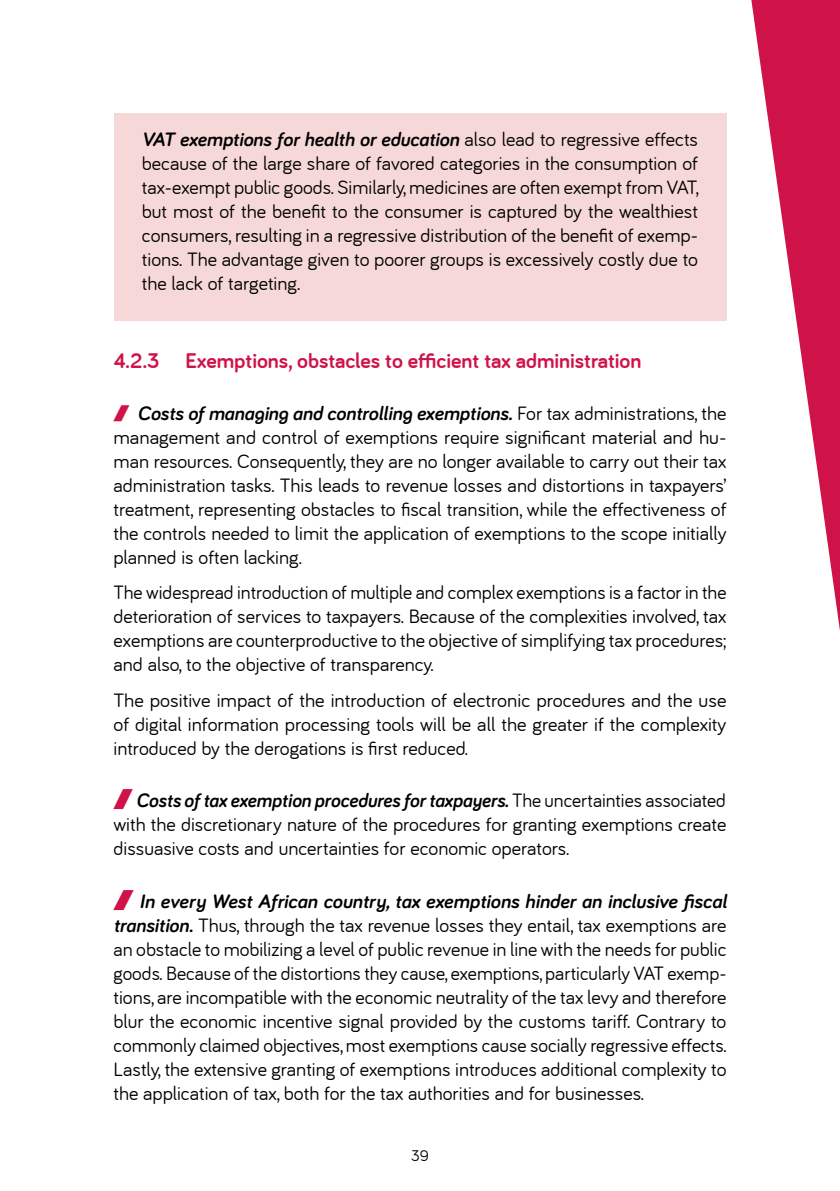
<style>
.page{position:relative;width:840px;height:1191px;background:#fff}
.page>*{position:absolute;margin:0;border:0;box-sizing:border-box;transform-origin:0 0}
.t1{font:700 22px "Bariol";color:#cf1348}
.t2{font:20px/24px "Bariol";color:#000;text-align:justify}
.t3{font:16px "Bariol";color:#000}
.s1{font-weight:700;font-style:italic}
</style>
<div class="page">
<div style="left:113px;top:113px;width:613px;height:207px;background:#f5d8d7"></div>
<svg style="left:751px;top:0;width:88px;height:624px"></svg>
<p class="t2" style="left:142px;top:127px;width:558px"><span class="s1">VAT exemptions for health or education</span> also lead to regressive effects because of the large share of favored categories in the consumption of tax-exempt public goods. Similarly, medicines are often exempt from VAT, but most of the benefit to the consumer is captured by the wealthiest consumers, resulting in a regressive distribution of the benefit of exemp&shy;tions. The advantage given to poorer groups is excessively costly due to the lack of targeting.</p>
<p class="t1" style="left:113px;top:348px;width:529px">4.2.3 Exemptions, obstacles to efficient tax administration</p>
<p class="t2" style="left:113px;top:401px;width:614px;text-indent:24px"><span class="s1">Costs of managing and controlling exemptions.</span> For tax administrations, the management and control of exemptions require significant material and hu&shy;man resources. Consequently, they are no longer available to carry out their tax administration tasks. This leads to revenue losses and distortions in taxpayers’ treatment, representing obstacles to fiscal transition, while the effectiveness of the controls needed to limit the application of exemptions to the scope initially planned is often lacking.</p>
<p class="t2" style="left:113px;top:581px;width:614px">The widespread introduction of multiple and complex exemptions is a factor in the deterioration of services to taxpayers. Because of the complexities involved, tax exemptions are counterproductive to the objective of simplifying tax procedures; and also, to the objective of transparency.</p>
<p class="t2" style="left:113px;top:688px;width:614px">The positive impact of the introduction of electronic procedures and the use of digital information processing tools will be all the greater if the complexity introduced by the derogations is first reduced.</p>
<p class="t2" style="left:113px;top:788px;width:614px;text-indent:23px"><span class="s1">Costs of tax exemption procedures for taxpayers.</span> The uncertainties associated with the discretionary nature of the procedures for granting exemptions create dissuasive costs and uncertainties for economic operators.</p>
<p class="t2" style="left:113px;top:889px;width:614px;text-indent:26px"><span class="s1">In every West African country, tax exemptions hinder an inclusive fiscal transition.</span> Thus, through the tax revenue losses they entail, tax exemptions are an obstacle to mobilizing a level of public revenue in line with the needs for public goods. Because of the distortions they cause, exemptions, particularly VAT exemp&shy;tions, are incompatible with the economic neutrality of the tax levy and therefore blur the economic incentive signal provided by the customs tariff. Contrary to commonly claimed objectives, most exemptions cause socially regressive effects.<br>Lastly, the extensive granting of exemptions introduces additional complexity to the application of tax, both for the tax authorities and for businesses.</p>
<p class="t3" style="left:411px;top:1146px;width:19px">39</p>
</div>
